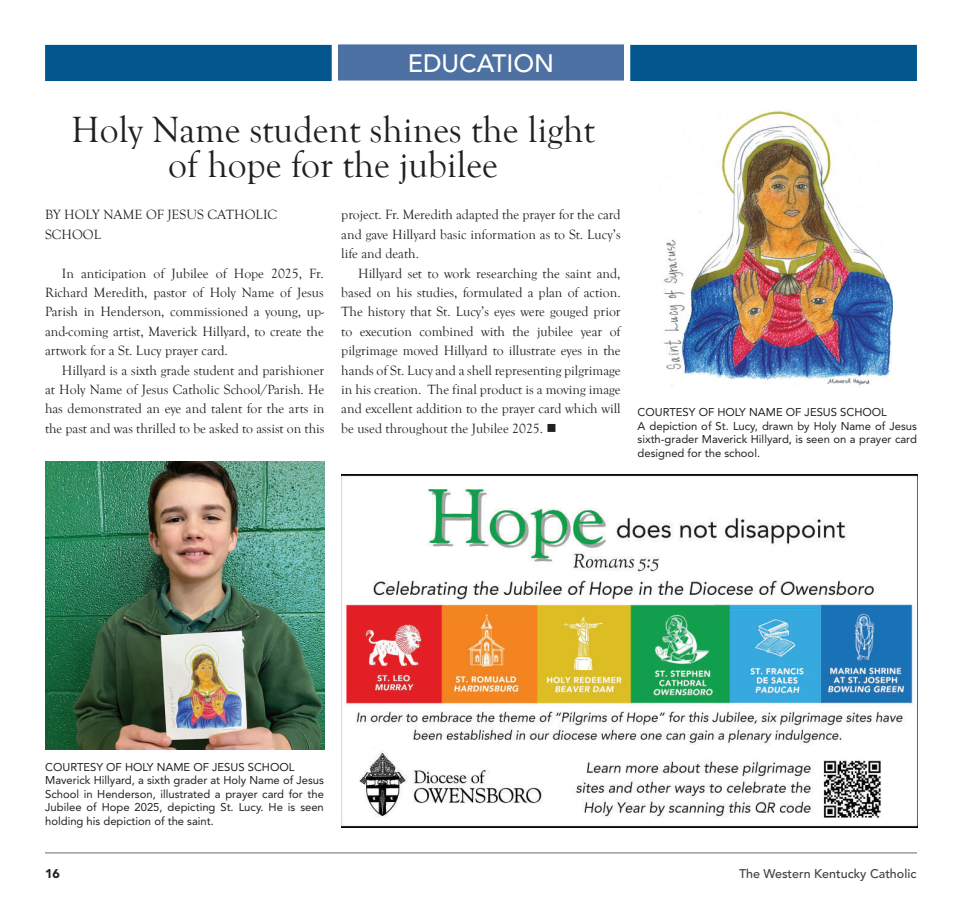
<style>
.page{position:relative;width:962px;height:923px;background:#fff}
.page>*{position:absolute;margin:0;border:0;box-sizing:border-box;transform-origin:0 0}
.t1{font:37.5px/35px "Goudy Old Style T";color:#231f20;text-align:center}
.t2{font:500 25px "Avenir LT Std";color:#fff}
.t3{font:13.75px/19.4px "Goudy Old Style T";color:#231f20;text-align:justify}
.t4{font:500 12.5px "Avenir LT Std";color:#3e3e3f}
.t5{font:900 12.5px "Avenir LT Std";color:#231f20}
.t6{font:11.25px/13.5px "Avenir LT Std";color:#231f20}
</style>
<div class="page">
<hr style="left:45px;top:852px;width:872px;height:1px;background:#939598">
<div style="left:45px;top:44px;width:872px;height:37px;background:#01568e"></div>
<img style="left:664px;top:111px;width:228px;height:276px">
<img style="left:45px;top:461px;width:279px;height:288px">
<img style="left:341px;top:474px;width:576px;height:353px">
<svg style="left:329px;top:44px;width:304px;height:37px"></svg>
<h2 class="t2" style="left:408px;top:50px;width:148px">EDUCATION</h2>
<h1 class="t1" style="left:71px;top:112px;width:525px">Holy Name student shines the light of hope for the jubilee</h1>
<p class="t3" style="left:45px;top:205px;width:234px">BY HOLY NAME OF JESUS CATHOLIC<br>SCHOOL</p>
<p class="t3" style="left:45px;top:263px;width:280px;text-indent:17px">In anticipation of Jubilee of Hope 2025, Fr.<br>Richard Meredith, pastor of Holy Name of Jesus Parish in Henderson, commissioned a young, up&shy;and-coming artist, Maverick Hillyard, to create the artwork for a St. Lucy prayer card.</p>
<p class="t3" style="left:45px;top:360px;width:281px;text-indent:17px">Hillyard is a sixth grade student and parishioner at Holy Name of Jesus Catholic School/Parish. He has demonstrated an eye and talent for the arts in the past and was thrilled to be asked to assist on this</p>
<p class="t3" style="left:341px;top:205px;width:281px">project. Fr. Meredith adapted the prayer for the card and gave Hillyard basic information as to St. Lucy’s life and death.</p>
<p class="t3" style="left:341px;top:263px;width:281px;text-indent:17px">Hillyard set to work researching the saint and, based on his studies, formulated a plan of action.<br>The history that St. Lucy’s eyes were gouged prior to execution combined with the jubilee year of pilgrimage moved Hillyard to illustrate eyes in the hands of St. Lucy and a shell representing pilgrimage in his creation. The final product is a moving image and excellent addition to the prayer card which will be used throughout the Jubilee 2025. ■</p>
<p class="t6" style="left:637px;top:406px;width:281px">COURTESY OF HOLY NAME OF JESUS SCHOOL<br>A depiction of St. Lucy, drawn by Holy Name of Jesus sixth-grader Maverick Hillyard, is seen on a prayer card designed for the school.</p>
<p class="t6" style="left:45px;top:760px;width:280px">COURTESY OF HOLY NAME OF JESUS SCHOOL Maverick Hillyard, a sixth grader at Holy Name of Jesus School in Henderson, illustrated a prayer card for the Jubilee of Hope 2025, depicting St. Lucy. He is seen holding his depiction of the saint.</p>
<p class="t5" style="left:45px;top:868px;width:16px">16</p>
<p class="t4" style="left:739px;top:866px;width:179px">The Western Kentucky Catholic</p>
</div>
